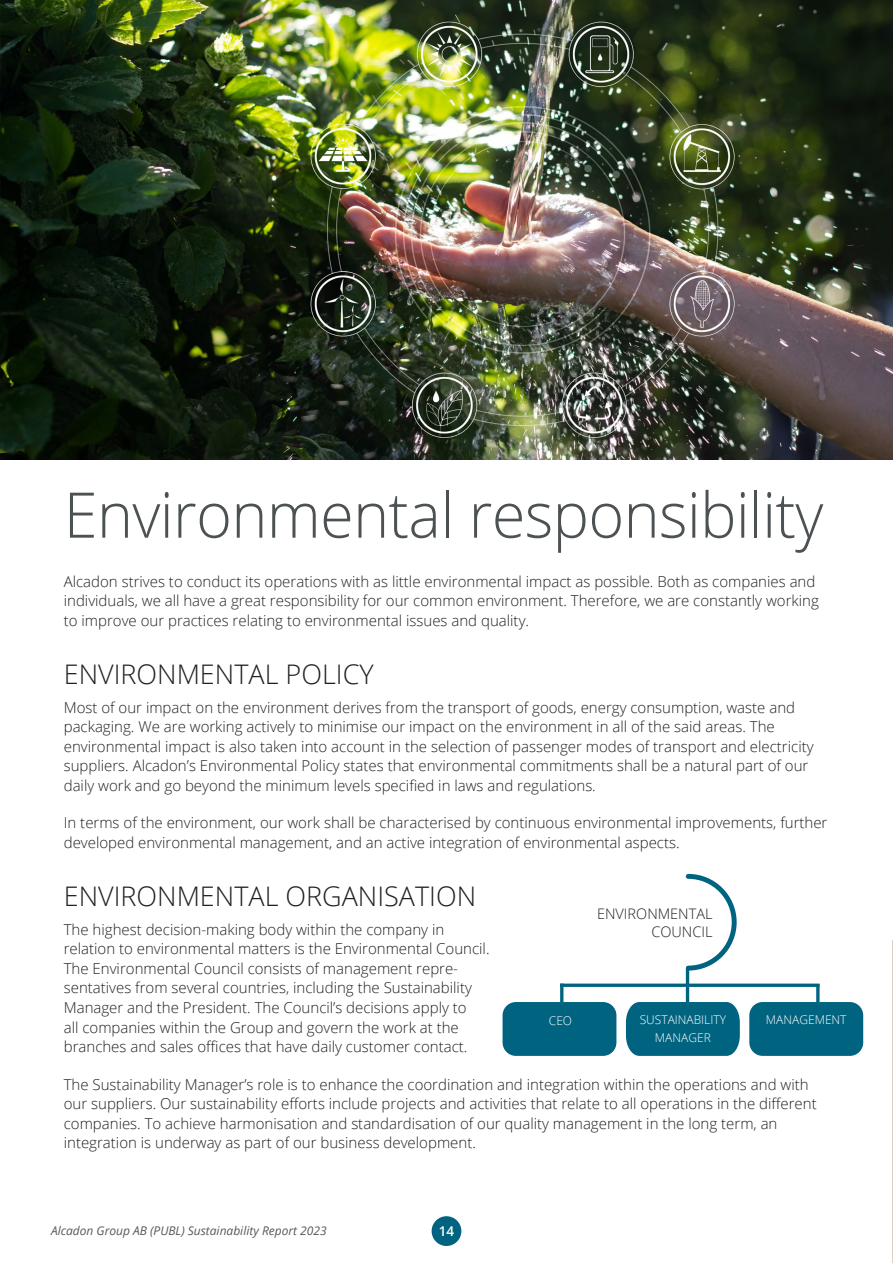
<style>
.page{position:relative;width:893px;height:1263px;background:#fff}
.page>*{position:absolute;margin:0;border:0;box-sizing:border-box;transform-origin:0 0}
.Huvurubrik_svart{font:300 63px "Open Sans";letter-spacing:-.01em;color:#4c5254}
.Rubrik_2{font:300 27px "Open Sans";color:#231f20}
.Normal_brödtext{font:300 15px/19.5px "Open Sans";color:#231f20}
.Heading_2{font:300 14.55px/17.9px "Open Sans";color:#231f20;text-align:right}
.t1{font:600 13.5px "Open Sans";color:#fff}
.t2{font:italic 12px "Open Sans";color:#57585a}
.Heading_2-2{font:300 12px/17.9px "Open Sans";color:#fff;text-align:center}
</style>
<div class="page">
<div style="left:432px;top:1216px;width:29px;height:30px;background:#006481;border-radius:50%"></div>
<img style="left:0;top:0;width:893px;height:459px">
<hr style="left:892px;top:940px;width:1px;height:323px;background:#d9d0c7">
<hr style="left:560px;top:983px;width:3px;height:36px;background:#006481">
<hr style="left:816px;top:984px;width:3px;height:36px;background:#006481">
<svg style="left:685px;top:874px;width:52px;height:96px"></svg>
<div style="left:503px;top:1002px;width:113px;height:54px;background:#006481;border-radius:13px"></div>
<div style="left:626px;top:1002px;width:114px;height:54px;background:#006481"></div>
<div style="left:749px;top:1002px;width:114px;height:54px;background:#006481;border-radius:13px"></div>
<hr style="left:686px;top:968px;width:3px;height:35px;background:#006481">
<svg style="left:560px;top:983px;width:259px;height:4px"></svg>
<p class="Huvurubrik_svart" style="left:64px;top:472px;width:761px">Environmental responsibility</p>
<p class="Normal_brödtext" style="left:64px;top:571px;width:757px">Alcadon strives to conduct its operations with as little environmental impact as possible. Both as companies and individuals, we all have a great responsibility for our common environment. Therefore, we are constantly working to improve our practices relating to environmental issues and quality.</p>
<p class="Rubrik_2" style="left:64px;top:656px;width:311px">ENVIRONMENTAL POLICY</p>
<p class="Normal_brödtext" style="left:64px;top:697px;width:751px">Most of our impact on the environment derives from the transport of goods, energy consumption, waste and packaging. We are working actively to minimise our impact on the environment in all of the said areas. The environmental impact is also taken into account in the selection of passenger modes of transport and electricity suppliers. Alcadon’s Environmental Policy states that environmental commitments shall be a natural part of our daily work and go beyond the minimum levels specified in laws and regulations.</p>
<p class="Normal_brödtext" style="left:64px;top:813px;width:765px">In terms of the environment, our work shall be characterised by continuous environmental improvements, further developed environmental management, and an active integration of environmental aspects.</p>
<p class="Rubrik_2" style="left:64px;top:878px;width:414px">ENVIRONMENTAL ORGANISATION</p>
<p class="Normal_brödtext" style="left:64px;top:919px;width:427px">The highest decision-making body within the company in relation to environmental matters is the Environmental Council.<br>The Environmental Council consists of management repre&shy;sentatives from several countries, including the Sustainability Manager and the President. The Council’s decisions apply to<br>all companies within the Group and govern the work at the branches and sales offices that have daily customer contact.</p>
<p class="Normal_brödtext" style="left:64px;top:1074px;width:754px">The Sustainability Manager’s role is to enhance the coordination and integration within the operations and with our suppliers. Our sustainability efforts include projects and activities that relate to all operations in the different companies. To achieve harmonisation and standardisation of our quality management in the long term, an integration is underway as part of our business development.</p>
<p class="Heading_2" style="left:597px;top:904px;width:117px">ENVIRONMENTAL<br>COUNCIL</p>
<p class="Heading_2-2" style="left:549px;top:1011px;width:25px">CEO</p>
<p class="Heading_2-2" style="left:640px;top:1010px;width:88px">SUSTAINABILITY<br>MANAGER</p>
<p class="Heading_2-2" style="left:766px;top:1010px;width:82px">MANAGEMENT</p>
<p class="t2" style="left:51px;top:1223px;width:277px">Alcadon Group AB (PUBL) Sustainability Report 2023</p>
<p class="t1" style="left:439px;top:1222px;width:17px">14</p>
</div>
